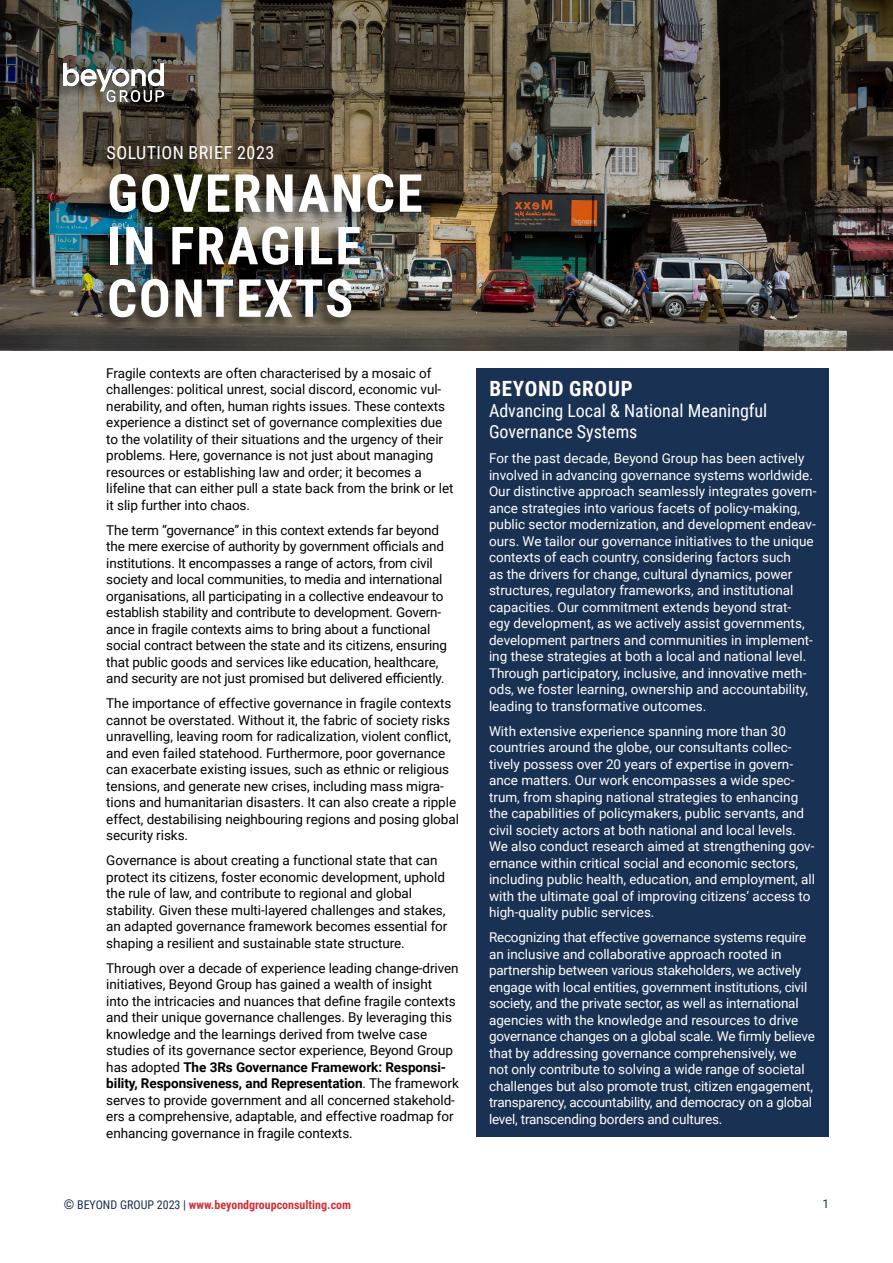
<style>
.page{position:relative;width:893px;height:1263px;background:#fff}
.page>*{position:absolute;margin:0;border:0;box-sizing:border-box;transform-origin:0 0}
.t1{font:700 52.5px/52.5px "Roboto Condensed";letter-spacing:.035em;color:#fff}
.t2{font:700 21px "Roboto Condensed";letter-spacing:.035em;color:#fff}
.t3{font:18px/21px "Roboto Condensed";color:#fff}
.t4{font:18px "Roboto Condensed";letter-spacing:.03em;color:#fff}
.t5{font:13.5px/16.5px "Roboto";letter-spacing:-.005em;color:#000}
.t6{font:13.5px/16.5px "Roboto";color:#fff}
.t7{font:700 12px "Roboto Condensed";color:#d03239}
.t8{font:12px "Roboto";color:#193153}
.s1{font-weight:700}
.s2{font-weight:400;font-size:13.5px;color:#193153}
.s3{font-weight:400;color:#193153}
</style>
<div class="page">
<img style="left:0;top:0;width:893px;height:351px">
<div style="left:476px;top:368px;width:353px;height:769px;background:#193153"></div>
<div style="left:94px;top:144px;width:329px;height:188px;background:#000;opacity:.6"></div>
<div style="left:50px;top:62px;width:115px;height:53px;background:#000;opacity:.6"></div>
<img style="left:64px;top:64px;width:99px;height:37px">
<h3 class="t4" style="left:107px;top:140px;width:169px">SOLUTION BRIEF 2023</h3>
<h1 class="t1" style="left:107px;top:165px;width:317px">GOVERNANCE<br>IN FRAGILE<br>CONTEXTS</h1>
<p class="t5" style="left:106px;top:364px;width:349px">Fragile contexts are often characterised by a mosaic of challenges: political unrest, social discord, economic vul&shy;nerability, and often, human rights issues. These contexts experience a distinct set of governance complexities due to the volatility of their situations and the urgency of their problems. Here, governance is not just about managing resources or establishing law and order; it becomes a lifeline that can either pull a state back from the brink or let it slip further into chaos.</p>
<p class="t5" style="left:106px;top:521px;width:342px">The term “governance” in this context extends far beyond the mere exercise of authority by government officials and institutions. It encompasses a range of actors, from civil society and local communities, to media and international organisations, all participating in a collective endeavour to establish stability and contribute to development. Govern&shy;ance in fragile contexts aims to bring about a functional social contract between the state and its citizens, ensuring that public goods and services like education, healthcare, and security are not just promised but delivered efficiently.</p>
<p class="t5" style="left:106px;top:695px;width:354px">The importance of effective governance in fragile contexts cannot be overstated. Without it, the fabric of society risks unravelling, leaving room for radicalization, violent conflict, and even failed statehood. Furthermore, poor governance can exacerbate existing issues, such as ethnic or religious tensions, and generate new crises, including mass migra&shy;tions and humanitarian disasters. It can also create a ripple effect, destabilising neighbouring regions and posing global security risks.</p>
<p class="t5" style="left:106px;top:852px;width:343px">Governance is about creating a functional state that can protect its citizens, foster economic development, uphold the rule of law, and contribute to regional and global stability. Given these multi-layered challenges and stakes, an adapted governance framework becomes essential for shaping a resilient and sustainable state structure.</p>
<p class="t5" style="left:106px;top:959px;width:354px">Through over a decade of experience leading change-driven initiatives, Beyond Group has gained a wealth of insight<br>into the intricacies and nuances that define fragile contexts and their unique governance challenges. By leveraging this knowledge and the learnings derived from twelve case studies of its governance sector experience, Beyond Group has adopted <span class="s1">The 3Rs Governance Framework: Responsi&shy;bility, Responsiveness, and Representation</span>. The framework serves to provide government and all concerned stakehold&shy;ers a comprehensive, adaptable, and effective roadmap for enhancing governance in fragile contexts.</p>
<h2 class="t2" style="left:489px;top:374px;width:145px">BEYOND GROUP</h2>
<h3 class="t3" style="left:489px;top:400px;width:280px">Advancing Local &amp; National Meaningful<br>Governance Systems</h3>
<p class="t6" style="left:489px;top:450px;width:329px">For the past decade, Beyond Group has been actively involved in advancing governance systems worldwide.<br>Our distinctive approach seamlessly integrates govern&shy;ance strategies into various facets of policy-making, public sector modernization, and development endeav&shy;ours. We tailor our governance initiatives to the unique contexts of each country, considering factors such<br>as the drivers for change, cultural dynamics, power structures, regulatory frameworks, and institutional capacities. Our commitment extends beyond strat-<br>egy development, as we actively assist governments, development partners and communities in implement&shy;ing these strategies at both a local and national level.<br>Through participatory, inclusive, and innovative meth&shy;ods, we foster learning, ownership and accountability, leading to transformative outcomes.</p>
<p class="t6" style="left:489px;top:722px;width:328px">With extensive experience spanning more than 30 countries around the globe, our consultants collec&shy;tively possess over 20 years of expertise in govern&shy;ance matters. Our work encompasses a wide spec&shy;trum, from shaping national strategies to enhancing the capabilities of policymakers, public servants, and civil society actors at both national and local levels.<br>We also conduct research aimed at strengthening gov&shy;ernance within critical social and economic sectors, including public health, education, and employment, all with the ultimate goal of improving citizens’ access to high-quality public services.</p>
<p class="t6" style="left:489px;top:929px;width:327px">Recognizing that effective governance systems require an inclusive and collaborative approach rooted in partnership between various stakeholders, we actively engage with local entities, government institutions, civil society, and the private sector, as well as international agencies with the knowledge and resources to drive governance changes on a global scale. We firmly believe that by addressing governance comprehensively, we not only contribute to solving a wide range of societal challenges but also promote trust, citizen engagement, transparency, accountability, and democracy on a global level, transcending borders and cultures.</p>
<p class="t7" style="left:64px;top:1197px;width:289px"><span class="s2">©</span> <span class="s3">BEYOND GROUP 2023 |</span> www.beyondgroupconsulting.com</p>
<p class="t8" style="left:822px;top:1195px;width:8px">1</p>
</div>
